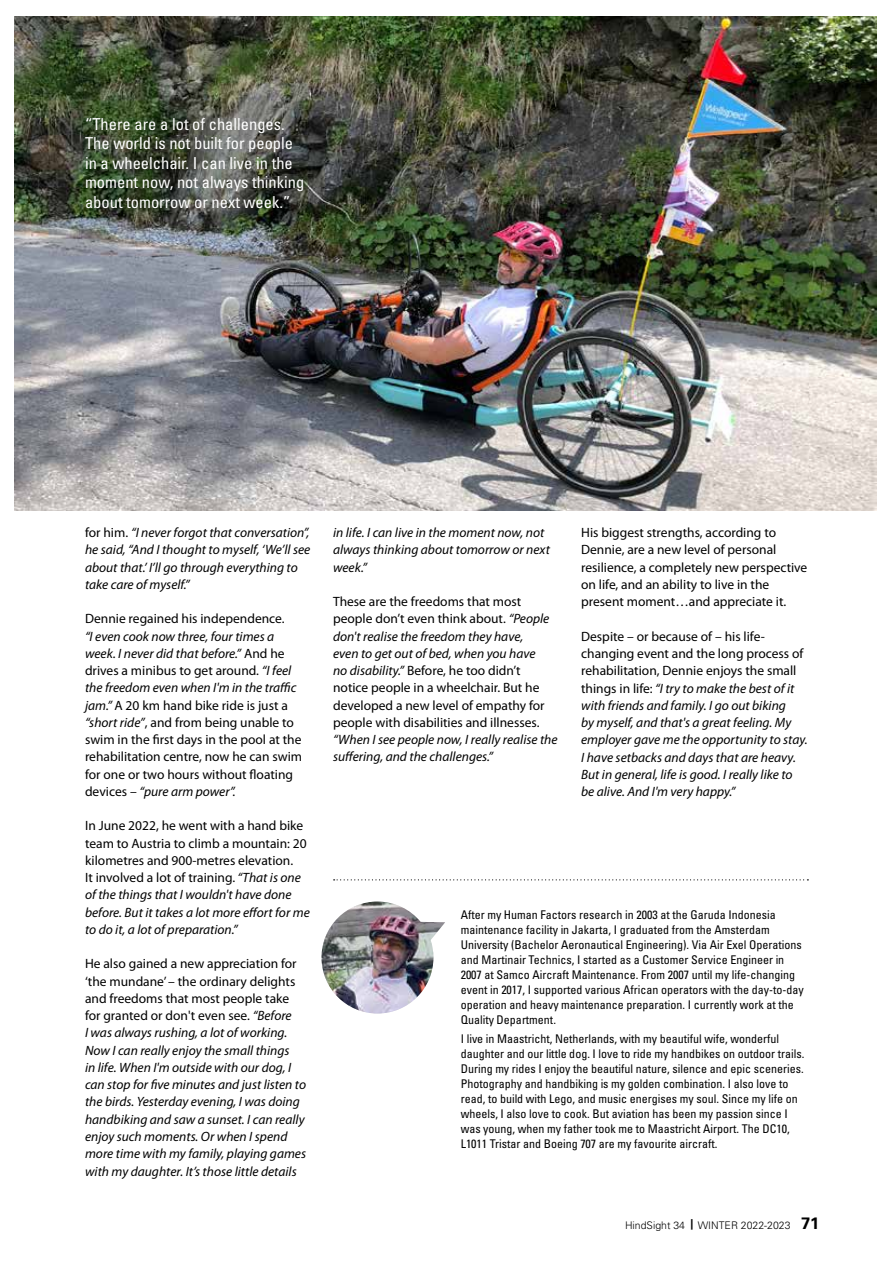
<style>
.page{position:relative;width:893px;height:1263px;background:#fff}
.page>*{position:absolute;margin:0;border:0;box-sizing:border-box;transform-origin:0 0}
.t1{font:condensed 16.5px/19.5px "Univers LT Std";color:#fff}
.t2{font:italic 13.5px/17.2px "Myriad Pro";color:#000}
.t3{font:13.5px/17.2px "Myriad Pro";color:#000}
.t4{font:condensed 12px/15px "Univers LT Std";color:#000}
.t5{font:300 10.5px "Univers LT Std";color:#000}
.s1{font-style:normal}
.s2{font-style:italic}
.s3{font-weight:700}
.s4{font-weight:700;font-size:16.5px}
</style>
<div class="page">
<img style="left:14px;top:17px;width:862px;height:493px">
<svg style="left:334px;top:879px;width:474px;height:1px"></svg>
<img style="left:321px;top:901px;width:124px;height:112px">
<p class="t1" style="left:85px;top:114px;width:221px">“There are a lot of challenges.<br>The world is not built for people in a wheelchair. I can live in the moment now, not always thinking about tomorrow or next week.”</p>
<p class="t2" style="left:85px;top:524px;width:227px"><span class="s1">for him.</span> “I never forgot that conversation”, he said, “And I thought to myself, ‘We’ll see about that.’ I’ll go through everything to take care of myself.”</p>
<p class="t3" style="left:85px;top:610px;width:201px">Dennie regained his independence.</p>
<p class="t3" style="left:85px;top:628px;width:219px"><span class="s2">“I even cook now three, four times a week. I never did that before.”</span> And he drives a minibus to get around. <span class="s2">“I feel the freedom even when I'm in the traffic jam.”</span> A 20 km hand bike ride is just a <span class="s2">“short ride”</span>, and from being unable to swim in the first days in the pool at the rehabilitation centre, now he can swim for one or two hours without floating devices – <span class="s2">“pure arm power”.</span></p>
<p class="t3" style="left:85px;top:817px;width:226px">In June 2022, he went with a hand bike team to Austria to climb a mountain: 20 kilometres and 900-metres elevation.<br>It involved a lot of training. <span class="s2">“That is one of the things that I wouldn't have done before. But it takes a lot more effort for me to do it, a lot of preparation.”</span></p>
<p class="t2" style="left:85px;top:955px;width:223px"><span class="s1">He also gained a new appreciation for ‘the mundane’ – the ordinary delights and freedoms that most people take for granted or don't even see.</span> “Before<br>I was always rushing, a lot of working.<br>Now I can really enjoy the small things<br>in life. When I'm outside with our dog, I can stop for five minutes and just listen to the birds. Yesterday evening, I was doing handbiking and saw a sunset. I can really enjoy such moments. Or when I spend more time with my family, playing games with my daughter. It’s those little details</p>
<p class="t2" style="left:333px;top:524px;width:218px">in life. I can live in the moment now, not always thinking about tomorrow or next week.”</p>
<p class="t3" style="left:333px;top:593px;width:218px">These are the freedoms that most people don’t even think about. <span class="s2">“People don't realise the freedom they have, even to get out of bed, when you have no disability.”</span> Before, he too didn’t notice people in a wheelchair. But he developed a new level of empathy for people with disabilities and illnesses.</p>
<p class="t2" style="left:333px;top:731px;width:226px">“When I see people now, I really realise the suffering, and the challenges.”</p>
<p class="t3" style="left:581px;top:524px;width:228px">His biggest strengths, according to Dennie, are a new level of personal resilience, a completely new perspective on life, and an ability to live in the present moment…and appreciate it.</p>
<p class="t2" style="left:581px;top:628px;width:228px"><span class="s1">Despite – or because of – his life&shy;changing event and the long process of rehabilitation, Dennie enjoys the small things in life:</span> “I try to make the best of it with friends and family. I go out biking<br>by myself, and that's a great feeling. My employer gave me the opportunity to stay.<br>I have setbacks and days that are heavy.<br>But in general, life is good. I really like to be alive. And I'm very happy.”</p>
<p class="t4" style="left:461px;top:907px;width:345px">After my Human Factors research in 2003 at the Garuda Indonesia maintenance facility in Jakarta, I graduated from the Amsterdam University (Bachelor Aeronautical Engineering). Via Air Exel Operations and Martinair Technics, I started as a Customer Service Engineer in 2007 at Samco Aircraft Maintenance. From 2007 until my life-changing event in 2017, I supported various African operators with the day-to-day operation and heavy maintenance preparation. I currently work at the Quality Department.</p>
<p class="t4" style="left:461px;top:1031px;width:345px">I live in Maastricht, Netherlands, with my beautiful wife, wonderful daughter and our little dog. I love to ride my handbikes on outdoor trails.<br>During my rides I enjoy the beautiful nature, silence and epic sceneries.<br>Photography and handbiking is my golden combination. I also love to read, to build with Lego, and music energises my soul. Since my life on wheels, I also love to cook. But aviation has been my passion since I was young, when my father took me to Maastricht Airport. The DC10, L1011 Tristar and Boeing 707 are my favourite aircraft.</p>
<p class="t5" style="left:625px;top:1219px;width:196px">HindSight 34 <span class="s3">|</span> WINTER 2022-2023 <span class="s4">71</span></p>
</div>
